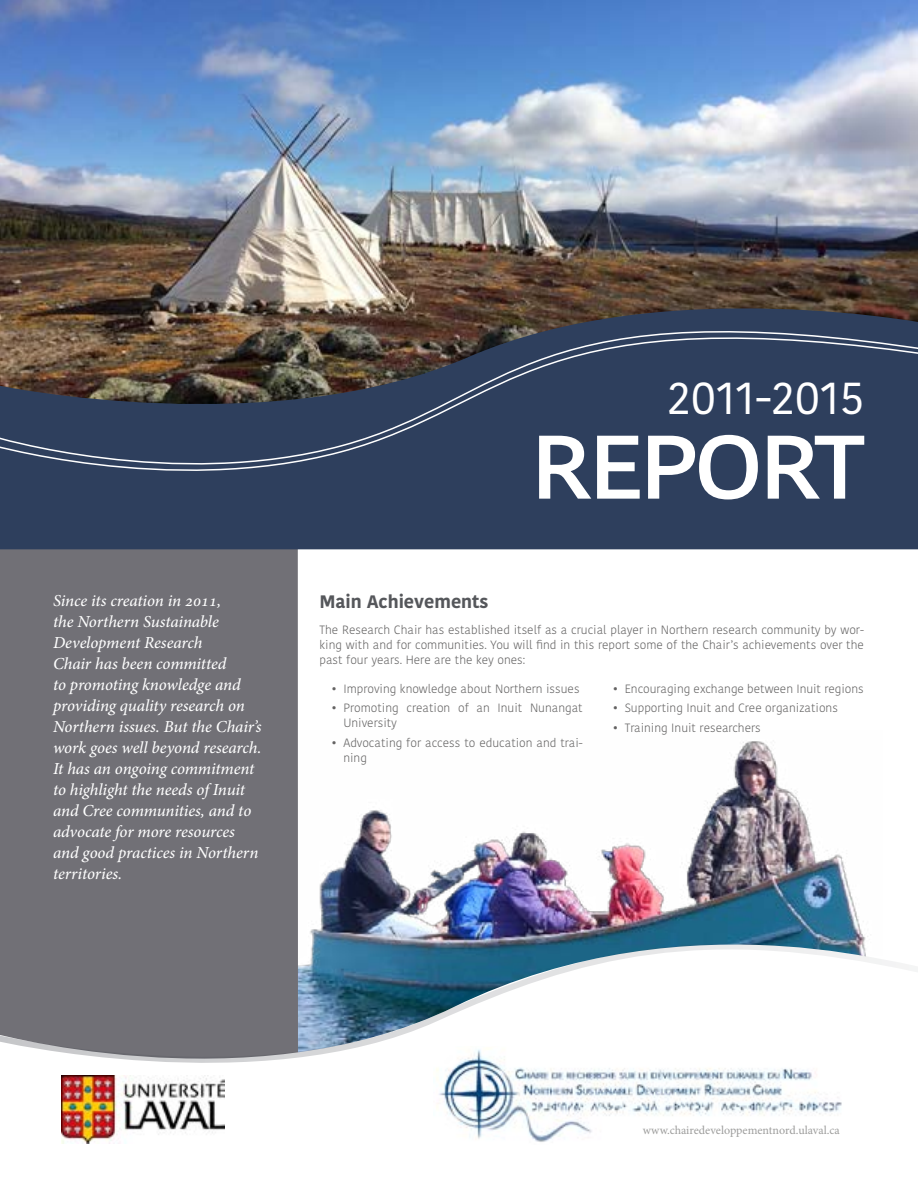
<style>
.page{position:relative;width:918px;height:1188px;background:#fff}
.page>*{position:absolute;margin:0;border:0;box-sizing:border-box;transform-origin:0 0}
.t1{font:85.5px "Kohinoor Devanagari";letter-spacing:-.03em;color:#fff;scale:1.2 1}
.t2{font:48px "Kohinoor Devanagari";color:#fff}
.t3{font:700 18px "Kohinoor Devanagari";color:#55575b}
.t4{font:italic 16.5px/21px "Adobe Hebrew";letter-spacing:-.01em;color:#fff}
.t5{font:300 12px/15px "Kohinoor Devanagari";color:#646363}
.t6{font:12px "Minion Pro";color:#9d9d9c}
</style>
<div class="page">
<img style="left:319px;top:741px;width:532px;height:150px">
<img style="left:0;top:0;width:918px;height:272px">
<div style="left:0;top:549px;width:298px;height:342px;background:#717076"></div>
<svg style="left:0;top:272px;width:918px;height:277px;background:#3d4659"></svg>
<img style="left:0;top:891px;width:862px;height:253px">
<svg style="left:0;top:287px;width:918px;height:6px;background:#715d4e"></svg>
<img style="left:0;top:293px;width:918px;height:205px">
<svg style="left:538px;top:434px;width:103px;height:66px"></svg>
<svg style="left:647px;top:433px;width:112px;height:68px"></svg>
<svg style="left:766px;top:434px;width:100px;height:66px"></svg>
<img style="left:61px;top:1076px;width:164px;height:67px">
<svg style="left:0;top:933px;width:918px;height:131px"></svg>
<img style="left:434px;top:1046px;width:415px;height:98px">
<h2 class="t2" style="left:668px;top:370px;width:198px">2011-2015</h2>
<h1 class="t1" style="left:531px;top:418px;width:279px">REPORT</h1>
<p class="t4" style="left:53px;top:590px;width:210px">Since its creation in 2011,<br>the Northern Sustainable<br>Development Research<br>Chair has been committed<br>to promoting knowledge and providing quality research on<br>Northern issues. But the Chair’s work goes well beyond research.<br>It has an ongoing commitment to highlight the needs of Inuit and Cree communities, and to advocate for more resources and good practices in Northern territories.</p>
<h3 class="t3" style="left:319px;top:585px;width:171px">Main Achievements</h3>
<p class="t5" style="left:319px;top:622px;width:546px;text-align:justify">The Research Chair has established itself as a crucial player in Northern research community by wor&shy;king with and for communities. You will find in this report some of the Chair’s achievements over the past four years. Here are the key ones:</p>
<p class="t5" style="left:613px;top:681px;width:253px">• Encouraging exchange between Inuit regions</p>
<p class="t5" style="left:613px;top:701px;width:227px">• Supporting Inuit and Cree organizations</p>
<p class="t5" style="left:613px;top:720px;width:150px">• Training Inuit researchers</p>
<p class="t5" style="left:331px;top:681px;width:250px">• Improving knowledge about Northern issues</p>
<p class="t5" style="left:343px;top:701px;width:241px;text-indent:-12px">• Promoting creation of an Inuit Nunangat<br>University</p>
<p class="t5" style="left:343px;top:735px;width:241px;text-indent:-12px">• Advocating for access to education and trai&shy;ning</p>
<p class="t6" style="left:643px;top:1122px;width:198px">www.chairedeveloppementnord.ulaval.ca</p>
</div>
